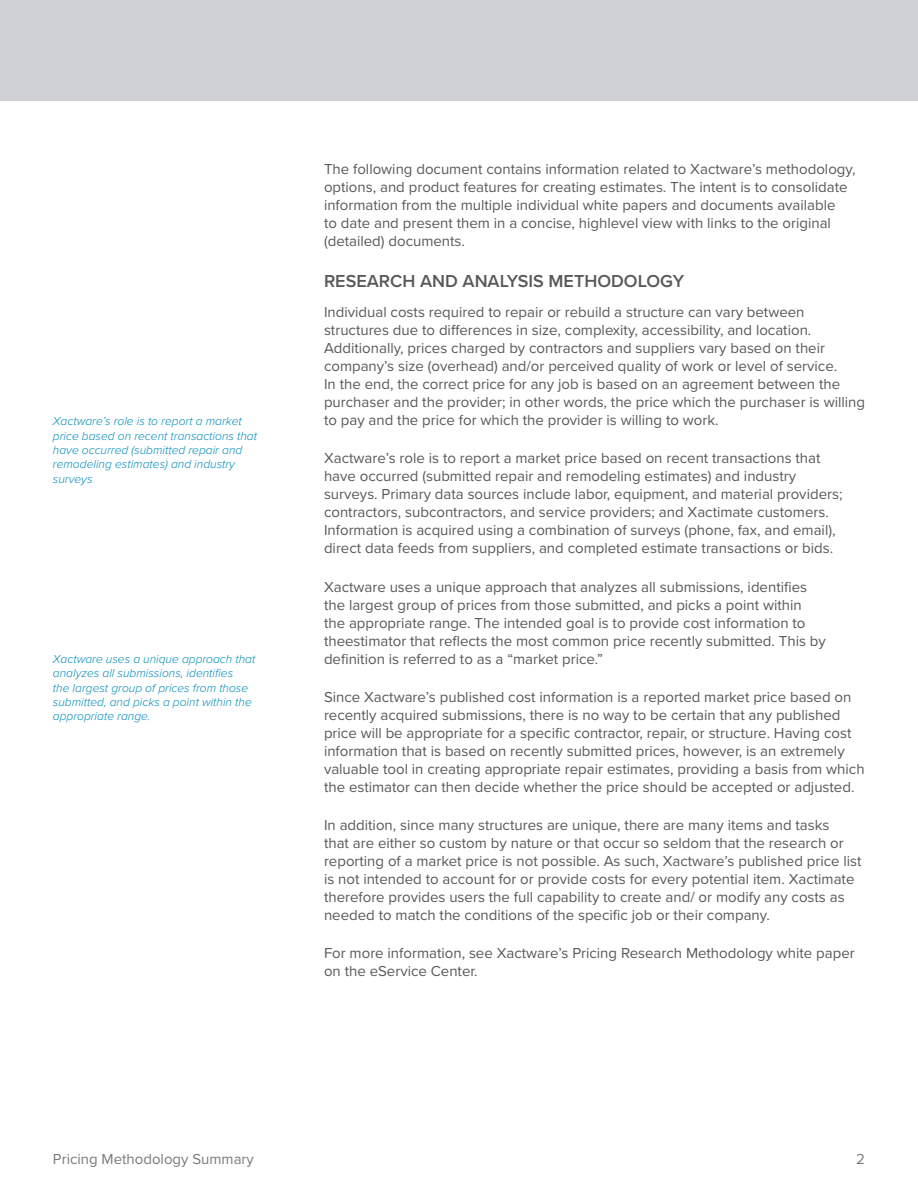
<style>
.page{position:relative;width:918px;height:1188px;background:#fff}
.page>*{position:absolute;margin:0;border:0;box-sizing:border-box;transform-origin:0 0}
.t1{font:600 18px "Proxima Nova";color:#58595b}
.t2{font:15px/18px "Proxima Nova";color:#58595b}
.t3{font:15px "Proxima Nova";color:#797a7d}
.t4{font:italic 300 12px/14.4px "Proxima Nova";color:#008abb}
</style>
<div class="page">
<div style="left:0;top:0;width:918px;height:100px;background:#cfd1d6"></div>
<p class="t4" style="left:53px;top:415px;width:206px">Xactware’s role is to report a market price based on recent transactions that have occurred (submitted repair and remodeling estimates) and industry surveys</p>
<p class="t4" style="left:53px;top:652px;width:204px">Xactware uses a unique approach that analyzes all submissions, identifies<br>the largest group of prices from those submitted, and picks a point within the appropriate range.</p>
<p class="t2" style="left:324px;top:161px;width:533px">The following document contains information related to Xactware’s methodology, options, and product features for creating estimates. The intent is to consolidate information from the multiple individual white papers and documents available<br>to date and present them in a concise, highlevel view with links to the original (detailed) documents.</p>
<p class="t1" style="left:324px;top:274px;width:362px">RESEARCH AND ANALYSIS METHODOLOGY</p>
<p class="t2" style="left:324px;top:304px;width:543px">Individual costs required to repair or rebuild a structure can vary between structures due to differences in size, complexity, accessibility, and location.<br>Additionally, prices charged by contractors and suppliers vary based on their company’s size (overhead) and/or perceived quality of work or level of service.<br>In the end, the correct price for any job is based on an agreement between the purchaser and the provider; in other words, the price which the purchaser is willing to pay and the price for which the provider is willing to work.</p>
<p class="t2" style="left:324px;top:450px;width:520px">Xactware’s role is to report a market price based on recent transactions that have occurred (submitted repair and remodeling estimates) and industry surveys. Primary data sources include labor, equipment, and material providers; contractors, subcontractors, and service providers; and Xactimate customers.<br>Information is acquired using a combination of surveys (phone, fax, and email), direct data feeds from suppliers, and completed estimate transactions or bids.</p>
<p class="t2" style="left:324px;top:578px;width:503px">Xactware uses a unique approach that analyzes all submissions, identifies the largest group of prices from those submitted, and picks a point within the appropriate range. The intended goal is to provide cost information to theestimator that reflects the most common price recently submitted. This by definition is referred to as a “market price.”</p>
<p class="t2" style="left:324px;top:689px;width:542px">Since Xactware’s published cost information is a reported market price based on recently acquired submissions, there is no way to be certain that any published price will be appropriate for a specific contractor, repair, or structure. Having cost information that is based on recently submitted prices, however, is an extremely valuable tool in creating appropriate repair estimates, providing a basis from which the estimator can then decide whether the price should be accepted or adjusted.</p>
<p class="t2" style="left:324px;top:817px;width:539px">In addition, since many structures are unique, there are many items and tasks<br>that are either so custom by nature or that occur so seldom that the research or reporting of a market price is not possible. As such, Xactware’s published price list is not intended to account for or provide costs for every potential item. Xactimate therefore provides users the full capability to create and/ or modify any costs as needed to match the conditions of the specific job or their company.</p>
<p class="t2" style="left:324px;top:945px;width:532px">For more information, see Xactware’s Pricing Research Methodology white paper on the eService Center.</p>
<p class="t3" style="left:53px;top:1153px;width:203px">Pricing Methodology Summary</p>
<p class="t3" style="left:856px;top:1153px;width:10px">2</p>
</div>
